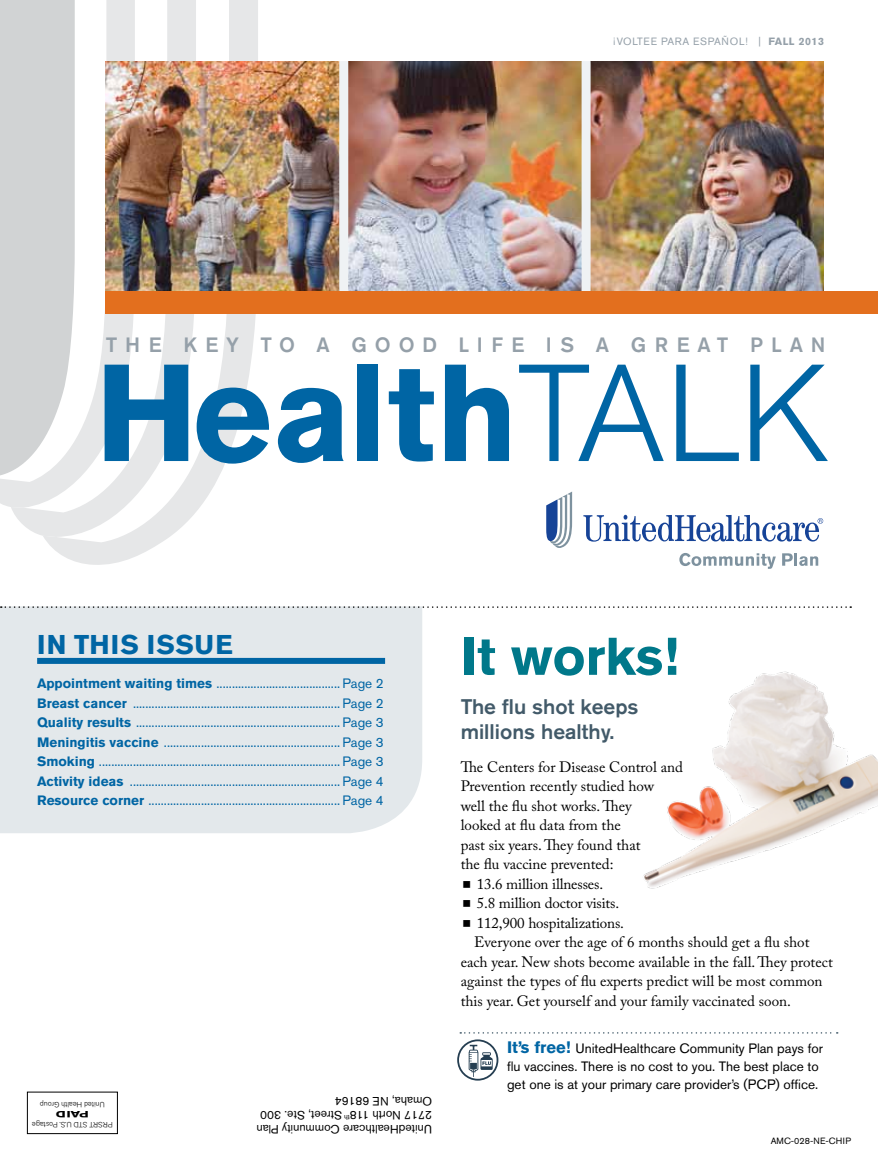
<style>
.page{position:relative;width:878px;height:1161px;background:#fff}
.page>*{position:absolute;margin:0;border:0;box-sizing:border-box;transform-origin:0 0}
.t1{font:700 136.5px "Akzidenz Grotesk BE";color:#0065a4}
.t2{font:700 52.5px "Akzidenz Grotesk BE";color:#00788a}
.t3{font:700 27px "Akzidenz Grotesk BE";letter-spacing:.03em;color:#0065a4}
.t4{font:500 21px/25.2px "Akzidenz Grotesk BE";color:#425a69}
.t5{font:500 20.55px "Akzidenz Grotesk BE";letter-spacing:.39em;color:#95a0a9}
.t6{font:15px "Adobe Caslon Pro";color:#000}
.t7{font:13.5px/19.5px "Akzidenz Grotesk BE";color:#0065a4;text-align:justify}
.t8{font:13.5px/18px "Akzidenz Grotesk BE";color:#000}
.t9{font:12px/14.2px "Akzidenz Grotesk BE";color:#000}
.t10{font:10.5px "Akzidenz Grotesk BE";letter-spacing:.04em;color:#95a0a9}
.t11{font:700 10.5px "Akzidenz Grotesk BE";letter-spacing:.05em;color:#95a0a9}
.t12{font:9px "Akzidenz Grotesk BE";letter-spacing:.02em;color:#000}
.t13{font:700 9px "Akzidenz Grotesk BE";color:#000;scale:1.5 1}
.t14{font:300 7.5px "Akzidenz Grotesk BE";color:#000}
.t15{font:7.05px "Akzidenz Grotesk BE";color:#000}
.s1{font-weight:400}
.s2{font-weight:300}
.s3{font-weight:700}
.s4{font-weight:700;font-size:16.5px;color:#0065a4}
</style>
<div class="page">
<div style="left:0;top:606px;width:422px;height:227px;background:#e3e8eb"></div>
<div style="left:37px;top:658px;width:348px;height:6px;background:#0065a4"></div>
<img style="left:643px;top:671px;width:235px;height:218px">
<svg style="left:457px;top:1032px;width:380px;height:49px"></svg>
<div style="left:27px;top:1092px;width:91px;height:42px;border:1px solid #000"></div>
<div style="left:0;top:0;width:11px;height:507px;background:#d1d3d4"></div>
<svg style="left:11px;top:0;width:32px;height:536px;fill:#d1d3d4"></svg>
<svg style="left:43px;top:0;width:215px;height:565px"></svg>
<svg style="left:583px;top:515px;width:240px;height:27px"></svg>
<svg style="left:546px;top:492px;width:26px;height:56px"></svg>
<svg style="left:679px;top:553px;width:96px;height:16px"></svg>
<svg style="left:782px;top:553px;width:36px;height:13px"></svg>
<img style="left:106px;top:61px;width:233px;height:230px">
<img style="left:348px;top:61px;width:233px;height:230px">
<img style="left:590px;top:61px;width:234px;height:230px">
<div style="left:339px;top:61px;width:9px;height:242px;background:#eff2f4"></div>
<div style="left:581px;top:61px;width:9px;height:242px;background:#eff2f4"></div>
<div style="left:106px;top:291px;width:772px;height:23px;background:#e36f1e"></div>
<svg style="left:1px;top:606px;width:850px;height:2px"></svg>
<p class="t10" style="left:613px;top:35px;width:32px">¡Vo ltee</p>
<p class="t10" style="left:661px;top:35px;width:40px">paraespa</p>
<p class="t11" style="left:721px;top:36px;width:104px"><span class="s1">Ñol! |</span> FALL 2013</p>
<h3 class="t5" style="left:106px;top:332px;width:619px">THE KEY T O A GOOD LIFE IS A GREAT</h3>
<h3 class="t5" style="left:750px;top:332px;width:77px">PLAN</h3>
<h1 class="t1" style="left:95px;top:334px;width:736px">Health<span class="s2">TALK</span></h1>
<h3 class="t3" style="left:37px;top:629px;width:197px">In this issue</h3>
<p class="t7" style="left:37px;top:674px;width:348px"><span class="s3">Appointment waiting times</span> ........................................ Page 2<br><span class="s3">Breast cancer</span> ................................................................... Page 2<br><span class="s3">Quality results</span> .................................................................. Page 3<br><span class="s3">Meningitis vaccine</span> ......................................................... Page 3<br><span class="s3">Smoking</span> .............................................................................. Page 3<br><span class="s3">Activity ideas</span> .................................................................... Page 4<br><span class="s3">Resource corner</span> .............................................................. Page 4</p>
<p class="t14" style="left:105px;top:1109px;width:66px;rotate:-180deg">United Health Group</p>
<p class="t13" style="left:89px;top:1119px;width:23px;rotate:-180deg">PAID</p>
<p class="t14" style="left:113px;top:1128px;width:82px;rotate:-180deg">PRSRT STD U.S. Postage</p>
<p class="t9" style="left:432px;top:1108px;width:99px;rotate:-180deg">Omaha, NE 68164</p>
<p class="t9" style="left:432px;top:1136px;width:177px;rotate:-180deg">UnitedHealthcare Community Plan<br>2717 North 118 Street, Ste. 300</p>
<p class="t15" style="left:350px;top:1121px;width:7px;rotate:-180deg">th</p>
<h2 class="t2" style="left:460px;top:626px;width:219px">It works!</h2>
<h3 class="t4" style="left:460px;top:693px;width:179px">THE FLU SHOT KEEPS<br>MILLIONS HEALTHY.</h3>
<p class="t6" style="left:460px;top:758px;width:224px">The Centers for Disease Control and</p>
<p class="t6" style="left:460px;top:777px;width:195px">Prevention recently studied how</p>
<p class="t6" style="left:460px;top:797px;width:172px">well the flu shot works. They</p>
<p class="t6" style="left:460px;top:816px;width:162px">looked at flu data from the</p>
<p class="t6" style="left:460px;top:836px;width:181px">past six years. They found that</p>
<p class="t6" style="left:460px;top:855px;width:154px">the flu vaccine prevented:</p>
<p class="t6" style="left:477px;top:875px;width:128px">13.6 million illnesses.</p>
<p class="t6" style="left:477px;top:894px;width:144px">5.8 million doctor visits.</p>
<p class="t6" style="left:477px;top:914px;width:149px">112,900 hospitalizations.</p>
<p class="t6" style="left:474px;top:933px;width:337px">Everyone over the age of 6 months should get a flu shot</p>
<p class="t6" style="left:460px;top:953px;width:373px">each year. New shots become available in the fall. They protect</p>
<p class="t6" style="left:460px;top:972px;width:363px">against the types of flu experts predict will be most common</p>
<p class="t6" style="left:460px;top:992px;width:331px">this year. Get yourself and your family vaccinated soon.</p>
<p class="t8" style="left:507px;top:1039px;width:317px"><span class="s4">It’s free!</span> UnitedHealthcare Community Plan pays for flu vaccines. There is no cost to you. The best place to get one is at your primary care provider’s (PCP) office.</p>
<p class="t12" style="left:770px;top:1136px;width:82px">AMC-028-NE-CHIP</p>
</div>
